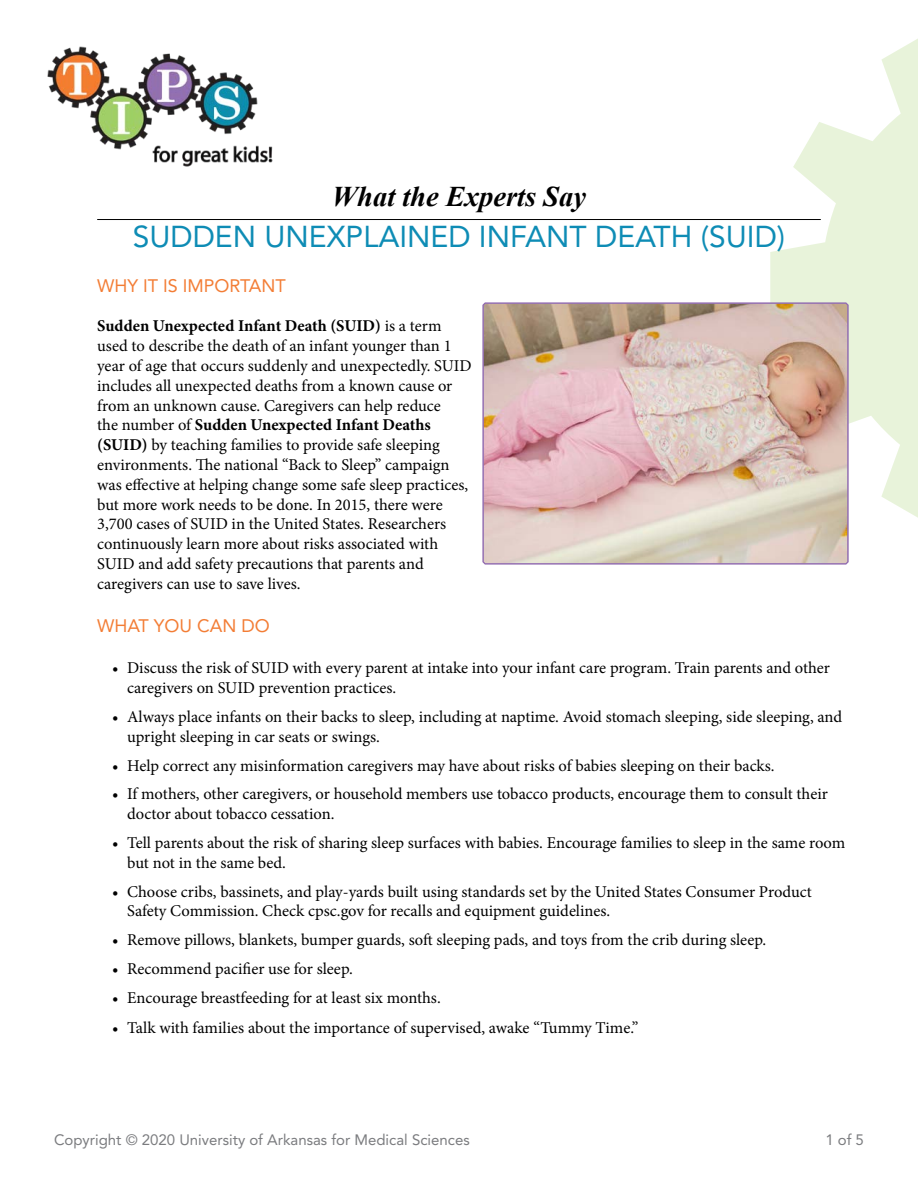
<style>
.page{position:relative;width:918px;height:1188px;background:#fff}
.page>*{position:absolute;margin:0;border:0;box-sizing:border-box;transform-origin:0 0}
.t1{font:30px "Avenir";color:#0e8cb5}
.t2{font:italic 700 28.5px "Times New Roman";color:#000}
.t3{font:18px "Avenir";color:#f37d35}
.t4{font:16.5px/19.8px "Minion Pro";color:#000}
.t5{font:15px "Avenir";color:#7b7c7f}
.s1{font-weight:700}
</style>
<div class="page">
<img style="left:47px;top:46px;width:226px;height:121px">
<hr style="left:97px;top:219px;width:724px;height:1px;background:#000">
<svg style="left:770px;top:39px;width:148px;height:507px;fill:#e8f3da"></svg>
<svg style="left:483px;top:303px;width:365px;height:261px;background:#d5bbb3"></svg>
<h2 class="t2" style="left:332px;top:176px;width:256px">What the Experts Say</h2>
<h1 class="t1" style="left:133px;top:219px;width:654px">SUDDEN UNEXPLAINED INFANT DEATH (SUID)</h1>
<p class="t3" style="left:97px;top:275px;width:190px">WHY IT IS IMPORTANT</p>
<p class="t4" style="left:97px;top:316px;width:376px"><span class="s1">Sudden Unexpected Infant Death (SUID)</span> is a term used to describe the death of an infant younger than 1 year of age that occurs suddenly and unexpectedly. SUID includes all unexpected deaths from a known cause or from an unknown cause. Caregivers can help reduce<br>the number of <span class="s1">Sudden Unexpected Infant Deaths (SUID)</span> by teaching families to provide safe sleeping environments. The national “Back to Sleep” campaign was effective at helping change some safe sleep practices, but more work needs to be done. In 2015, there were 3,700 cases of SUID in the United States. Researchers continuously learn more about risks associated with SUID and add safety precautions that parents and caregivers can use to save lives.</p>
<p class="t3" style="left:97px;top:615px;width:174px">WHAT YOU CAN DO</p>
<p class="t4" style="left:127px;top:658px;width:704px;text-indent:-15px">• Discuss the risk of SUID with every parent at intake into your infant care program. Train parents and other caregivers on SUID prevention practices.</p>
<p class="t4" style="left:127px;top:707px;width:717px;text-indent:-15px">• Always place infants on their backs to sleep, including at naptime. Avoid stomach sleeping, side sleeping, and upright sleeping in car seats or swings.</p>
<p class="t4" style="left:112px;top:755px;width:664px">• Help correct any misinformation caregivers may have about risks of babies sleeping on their backs.</p>
<p class="t4" style="left:127px;top:784px;width:702px;text-indent:-15px">• If mothers, other caregivers, or household members use tobacco products, encourage them to consult their doctor about tobacco cessation.</p>
<p class="t4" style="left:127px;top:833px;width:720px;text-indent:-15px">• Tell parents about the risk of sharing sleep surfaces with babies. Encourage families to sleep in the same room but not in the same bed.</p>
<p class="t4" style="left:127px;top:881px;width:686px;text-indent:-15px">• Choose cribs, bassinets, and play-yards built using standards set by the United States Consumer Product<br>Safety Commission. Check cpsc.gov for recalls and equipment guidelines.</p>
<p class="t4" style="left:112px;top:930px;width:656px">• Remove pillows, blankets, bumper guards, soft sleeping pads, and toys from the crib during sleep.</p>
<p class="t4" style="left:112px;top:959px;width:242px">• Recommend pacifier use for sleep.</p>
<p class="t4" style="left:112px;top:988px;width:330px">• Encourage breastfeeding for at least six months.</p>
<p class="t4" style="left:112px;top:1018px;width:528px">• Talk with families about the importance of supervised, awake “Tummy Time.”</p>
<p class="t5" style="left:54px;top:1131px;width:417px">Copyright © 2020 University of Arkansas for Medical Sciences</p>
<p class="t5" style="left:825px;top:1131px;width:40px">1 of 5</p>
</div>
